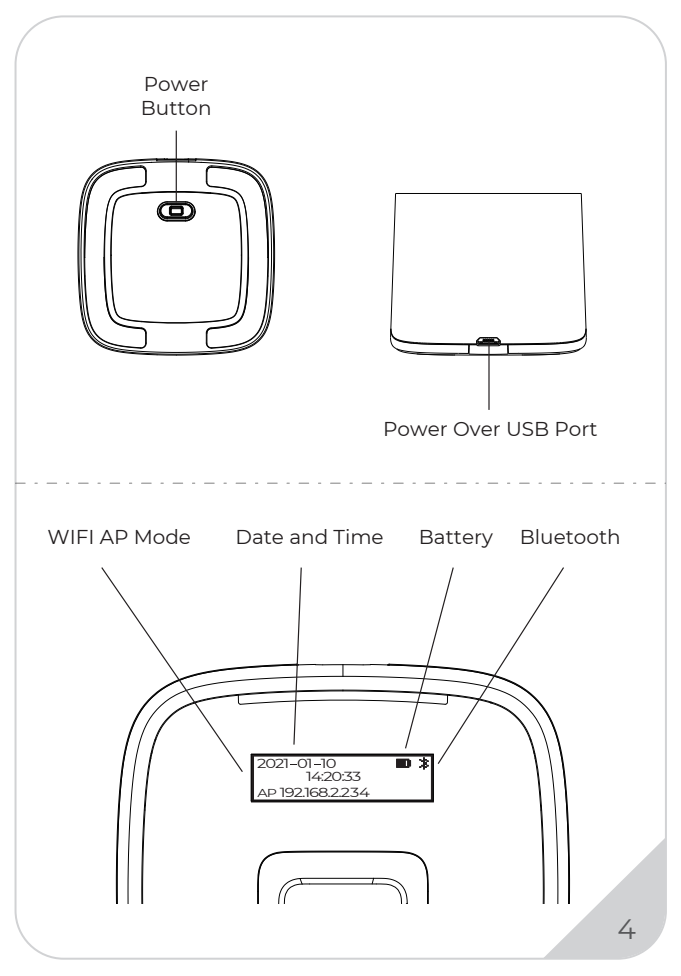
<style>
.page{position:relative;width:681px;height:976px;background:#fff}
.page>*{position:absolute;margin:0;border:0;box-sizing:border-box;transform-origin:0 0}
.t1{font:28px "Montserrat";color:#57585a}
.t2{font:20px/24px "Montserrat";color:#231f20}
.t3{font:13.2px/13.2px "Montserrat";letter-spacing:-.065em;color:#231f20;scale:1.25 1}
.s1{font-size:11.6px}
</style>
<div class="page">
<svg style="left:77px;top:158px;width:198px;height:197px"></svg>
<svg style="left:390px;top:193px;width:197px;height:163px"></svg>
<hr style="left:488px;top:341px;width:1px;height:69px;background:#231f20">
<hr style="left:175px;top:131px;width:2px;height:71px;background:#231f20">
<svg style="left:116px;top:773px;width:19px;height:129px"></svg>
<svg style="left:101px;top:567px;width:40px;height:206px"></svg>
<svg style="left:141px;top:567px;width:524px;height:391px"></svg>
<svg style="left:16px;top:482px;width:649px;height:1px"></svg>
<p class="t2" style="left:141px;top:71px;width:72px">Power<br>Button</p>
<p class="t2" style="left:383px;top:415px;width:216px">Power Over USB Port</p>
<p class="t2" style="left:47px;top:524px;width:145px">WIFI AP Mode</p>
<p class="t2" style="left:235px;top:524px;width:150px">Date and Time</p>
<p class="t2" style="left:418px;top:524px;width:76px">Battery</p>
<p class="t2" style="left:519px;top:524px;width:102px">Bluetooth</p>
<p class="t3" style="left:306px;top:755px;width:45px;text-indent:-49px">2021 01 10<br>14:20:33</p>
<p class="t3" style="left:257px;top:784px;width:92px"><span class="s1">AP</span> 192.168.2.234</p>
<h1 class="t1" style="left:617px;top:909px;width:20px">4</h1>
</div>
